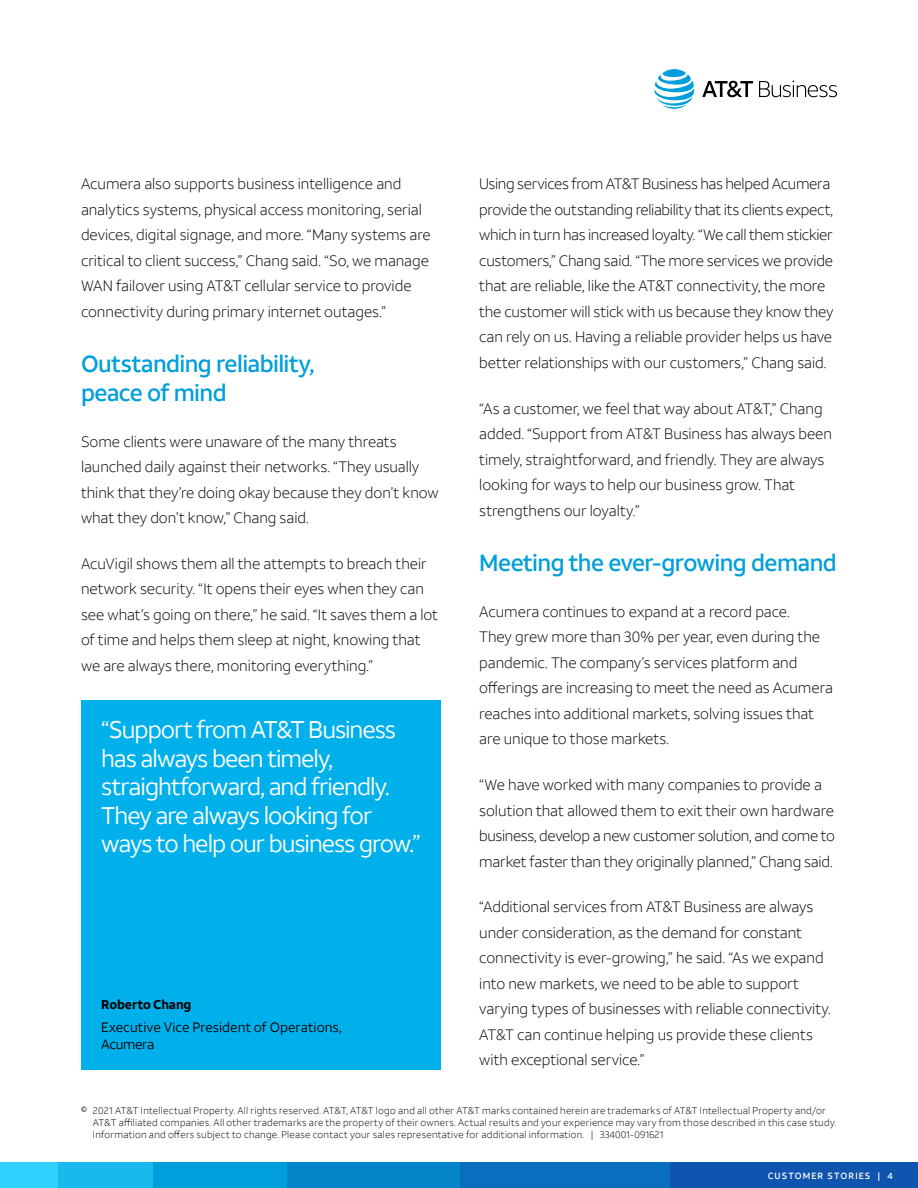
<style>
.page{position:relative;width:918px;height:1188px;background:#fff}
.page>*{position:absolute;margin:0;border:0;box-sizing:border-box;transform-origin:0 0}
.t1{font:24px/28.5px "ATT Aleck Sans";letter-spacing:-.04em;color:#fff}
.t2{font:500 23.25px/28.5px "ATT Aleck Sans";letter-spacing:-.025em;color:#009fdb}
.t3{font:300 15px/25.5px "ATT Aleck Sans";color:#090304}
.t4{font:13.5px/16.5px "ATT Aleck Sans";color:#090304}
.t5{font:700 12.75px "ATT Aleck Sans";letter-spacing:-.01em;color:#090304}
.t6{font:300 9.75px/12px "ATT Aleck Sans";letter-spacing:.025em;color:#090304}
.t7{font:500 9px "ATT Aleck Sans";letter-spacing:.12em;color:#fff}
</style>
<div class="page">
<div style="left:669px;top:1163px;width:249px;height:25px;background:#0f54af"></div>
<div style="left:459px;top:1163px;width:211px;height:25px;background:#0a6ebe"></div>
<div style="left:287px;top:1163px;width:172px;height:25px;background:#0586cb"></div>
<div style="left:153px;top:1163px;width:134px;height:25px;background:#009fdb"></div>
<div style="left:57px;top:1163px;width:96px;height:25px;background:#18b9ed"></div>
<div style="left:0;top:1162px;width:57px;height:26px;background:#30d1ff"></div>
<svg style="left:654px;top:69px;width:40px;height:40px"></svg>
<svg style="left:702px;top:81px;width:51px;height:16px"></svg>
<svg style="left:759px;top:81px;width:78px;height:16px"></svg>
<div style="left:81px;top:700px;width:360px;height:369px;background:#00b0eb"></div>
<p class="t3" style="left:81px;top:171px;width:351px">Acumera also supports business intelligence and analytics systems, physical access monitoring, serial devices, digital signage, and more. “Many systems are critical to client success,” Chang said. “So, we manage WAN failover using AT&amp;T cellular service to provide connectivity during primary internet outages.”</p>
<h2 class="t2" style="left:81px;top:350px;width:235px">Outstanding reliability, peace of mind</h2>
<p class="t3" style="left:81px;top:429px;width:359px">Some clients were unaware of the many threats launched daily against their networks. “They usually think that they’re doing okay because they don’t know what they don’t know,” Chang said.</p>
<p class="t3" style="left:81px;top:551px;width:359px">AcuVigil shows them all the attempts to breach their network security. “It opens their eyes when they can see what’s going on there,” he said. “It saves them a lot of time and helps them sleep at night, knowing that we are always there, monitoring everything.”</p>
<h1 class="t1" style="left:101px;top:715px;width:321px">“Support from AT&amp;T Business has always been timely, straightforward, and friendly.<br>They are always looking for ways to help our business grow.”</h1>
<p class="t5" style="left:101px;top:997px;width:92px">Roberto Chang</p>
<p class="t4" style="left:101px;top:1019px;width:242px">Executive Vice President of Operations,<br>Acumera</p>
<p class="t3" style="left:479px;top:171px;width:356px">Using services from AT&amp;T Business has helped Acumera provide the outstanding reliability that its clients expect, which in turn has increased loyalty. “We call them stickier customers,” Chang said. “The more services we provide that are reliable, like the AT&amp;T connectivity, the more the customer will stick with us because they know they can rely on us. Having a reliable provider helps us have better relationships with our customers,” Chang said.</p>
<p class="t3" style="left:479px;top:396px;width:354px">“As a customer, we feel that way about AT&amp;T,” Chang added. “Support from AT&amp;T Business has always been timely, straightforward, and friendly. They are always looking for ways to help our business grow. That strengthens our loyalty.”</p>
<h2 class="t2" style="left:479px;top:549px;width:359px">Meeting the ever-growing demand</h2>
<p class="t3" style="left:479px;top:599px;width:355px">Acumera continues to expand at a record pace.<br>They grew more than 30% per year, even during the pandemic. The company’s services platform and offerings are increasing to meet the need as Acumera reaches into additional markets, solving issues that are unique to those markets.</p>
<p class="t3" style="left:479px;top:772px;width:357px">“We have worked with many companies to provide a solution that allowed them to exit their own hardware business, develop a new customer solution, and come to market faster than they originally planned,” Chang said.</p>
<p class="t3" style="left:479px;top:894px;width:353px">“Additional services from AT&amp;T Business are always under consideration, as the demand for constant connectivity is ever-growing,” he said. “As we expand into new markets, we need to be able to support varying types of businesses with reliable connectivity.<br>AT&amp;T can continue helping us provide these clients with exceptional service.”</p>
<p class="t6" style="left:93px;top:1105px;width:745px;text-indent:-12px">© 2021 AT&amp;T Intellectual Property. All rights reserved. AT&amp;T, AT&amp;T logo and all other AT&amp;T marks contained herein are trademarks of AT&amp;T Intellectual Property and/or<br>AT&amp;T affiliated companies. All other trademarks are the property of their owners. Actual results and your experience may vary from those described in this case study.<br>Information and offers subject to change. Please contact your sales representative for additional information. | 334001-091621</p>
<p class="t7" style="left:768px;top:1170px;width:127px">CUSTOMER STORIES | 4</p>
</div>
